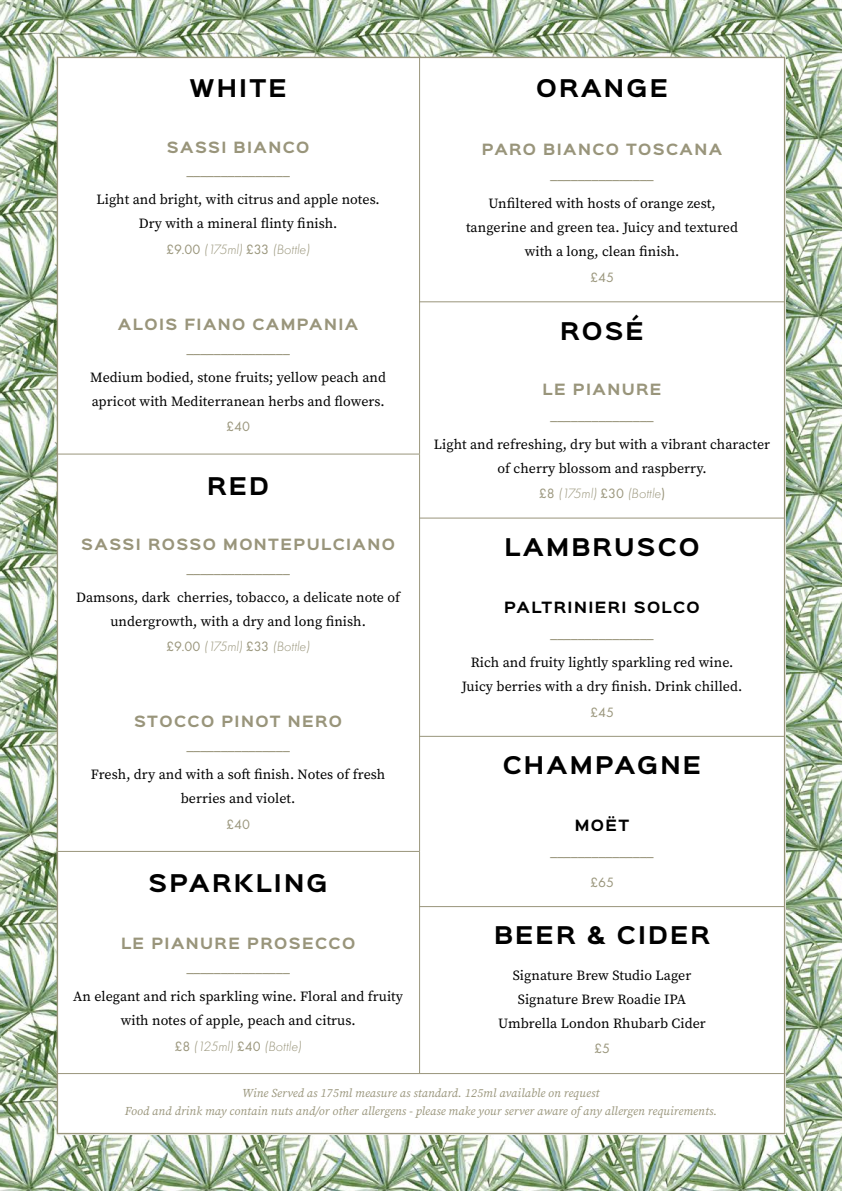
<style>
.page{position:relative;width:842px;height:1191px;background:#fff}
.page>*{position:absolute;margin:0;border:0;box-sizing:border-box;transform-origin:0 0}
.t1{font:700 22px "Sinkin Sans 700";letter-spacing:.1em;color:#000}
.t2{font:16px "Futura PT";color:#99957b}
.t3{font:14px/24px "Source Serif Pro";letter-spacing:.005em;color:#000;text-align:center}
.t4{font:700 14px "Sinkin Sans 700";letter-spacing:.1em;color:#99957b}
.t5{font:italic 300 14px "Futura PT";color:#99957b}
.t6{font:700 14px "Sinkin Sans 700";letter-spacing:.1em;color:#000}
.t7{font:14px "Futura PT";color:#99957b}
.t8{font:italic 12px/18px "Source Serif Pro";letter-spacing:.005em;color:#99957b;text-align:center}
.s1{font-weight:400;font-style:normal}
</style>
<div class="page">
<img style="left:0;top:0;width:842px;height:1191px">
<div style="left:57px;top:57px;width:728px;height:1077px;background:#fff"></div>
<hr style="left:419px;top:57px;width:1px;height:397px;background:#99957b">
<hr style="left:419px;top:454px;width:1px;height:397px;background:#99957b">
<hr style="left:419px;top:851px;width:1px;height:222px;background:#99957b">
<hr style="left:57px;top:454px;width:363px;height:1px;background:#99957b">
<hr style="left:57px;top:851px;width:363px;height:1px;background:#99957b">
<hr style="left:419px;top:301px;width:366px;height:1px;background:#99957b">
<hr style="left:419px;top:518px;width:366px;height:1px;background:#99957b">
<hr style="left:419px;top:736px;width:366px;height:1px;background:#99957b">
<hr style="left:419px;top:906px;width:366px;height:1px;background:#99957b">
<hr style="left:57px;top:1073px;width:728px;height:1px;background:#99957b">
<h1 class="t1" style="left:190px;top:77px;width:99px">WHITE</h1>
<h1 class="t1" style="left:536px;top:77px;width:133px">ORANGE</h1>
<p class="t4" style="left:167px;top:140px;width:144px">SASSI BIANCO</p>
<p class="t2" style="left:185px;top:165px;width:107px">–––––––––––––––</p>
<p class="t3" style="left:96px;top:188px;width:285px">Light and bright, with citrus and apple notes.<br>Dry with a mineral flinty finish.</p>
<p class="t5" style="left:166px;top:241px;width:145px"><span class="s1">£9.00</span> (175ml) <span class="s1">£33</span> (Bottle)</p>
<p class="t4" style="left:482px;top:142px;width:242px">PARO BIANCO TOSCANA</p>
<p class="t2" style="left:549px;top:169px;width:107px">–––––––––––––––</p>
<p class="t3" style="left:466px;top:192px;width:273px">Unfiltered with hosts of orange zest, tangerine and green tea. Juicy and textured with a long, clean finish.</p>
<p class="t7" style="left:590px;top:269px;width:25px">£45</p>
<h1 class="t1" style="left:560px;top:319px;width:85px">ROSÉ</h1>
<p class="t4" style="left:118px;top:317px;width:242px">ALOIS FIANO CAMPANIA</p>
<p class="t2" style="left:185px;top:343px;width:107px">–––––––––––––––</p>
<p class="t3" style="left:90px;top:365px;width:297px;text-align:left">Medium bodied, stone fruits; yellow peach and apricot with Mediterranean herbs and flowers.</p>
<p class="t7" style="left:226px;top:418px;width:25px">£40</p>
<p class="t4" style="left:542px;top:382px;width:121px">LE PIANURE</p>
<p class="t2" style="left:549px;top:410px;width:107px">–––––––––––––––</p>
<p class="t3" style="left:434px;top:432px;width:338px">Light and refreshing, dry but with a vibrant character of cherry blossom and raspberry.</p>
<p class="t5" style="left:539px;top:485px;width:128px"><span class="s1">£8</span> (175ml) <span class="s1">£30</span> (Bottle<span class="s1">)</span></p>
<h1 class="t1" style="left:504px;top:535px;width:197px">LAMBRUSCO</h1>
<h1 class="t1" style="left:207px;top:474px;width:63px">RED</h1>
<p class="t4" style="left:81px;top:537px;width:315px">SASSI ROSSO MONTEPULCIANO</p>
<p class="t2" style="left:185px;top:563px;width:107px">–––––––––––––––</p>
<p class="t3" style="left:76px;top:585px;width:326px">Damsons, dark cherries, tobacco, a delicate note of undergrowth, with a dry and long finish.</p>
<p class="t5" style="left:166px;top:638px;width:145px"><span class="s1">£9.00</span> (175ml) <span class="s1">£33</span> (Bottle)</p>
<p class="t6" style="left:504px;top:600px;width:197px">PALTRINIERI SOLCO</p>
<p class="t2" style="left:549px;top:628px;width:107px">–––––––––––––––</p>
<p class="t3" style="left:462px;top:650px;width:282px">Rich and fruity lightly sparkling red wine.<br>Juicy berries with a dry finish. Drink chilled.</p>
<p class="t7" style="left:590px;top:703px;width:25px">£45</p>
<h1 class="t1" style="left:503px;top:753px;width:200px">CHAMPAGNE</h1>
<p class="t4" style="left:134px;top:714px;width:210px">STOCCO PINOT NERO</p>
<p class="t2" style="left:185px;top:740px;width:107px">–––––––––––––––</p>
<p class="t3" style="left:91px;top:762px;width:296px">Fresh, dry and with a soft finish. Notes of fresh berries and violet.</p>
<p class="t7" style="left:226px;top:815px;width:25px">£40</p>
<p class="t6" style="left:575px;top:818px;width:56px">MOËT</p>
<p class="t2" style="left:549px;top:846px;width:107px">–––––––––––––––</p>
<p class="t7" style="left:590px;top:873px;width:25px">£65</p>
<h1 class="t1" style="left:494px;top:923px;width:217px">BEER &amp; CIDER</h1>
<p class="t3" style="left:498px;top:963px;width:209px">Signature Brew Studio Lager<br>Signature Brew Roadie IPA<br>Umbrella London Rhubarb Cider</p>
<p class="t7" style="left:594px;top:1040px;width:17px">£5</p>
<p class="t8" style="left:125px;top:1083px;width:593px">Wine Served as 175ml measure as standard. 125ml available on request<br>Food and drink may contain nuts and/or other allergens - please make your server aware of any allergen requirements.</p>
<h1 class="t1" style="left:149px;top:871px;width:181px">SPARKLING</h1>
<p class="t4" style="left:121px;top:936px;width:236px">LE PIANURE PROSECCO</p>
<p class="t2" style="left:185px;top:962px;width:107px">–––––––––––––––</p>
<p class="t3" style="left:73px;top:984px;width:331px">An elegant and rich sparkling wine. Floral and fruity with notes of apple, peach and citrus.</p>
<p class="t5" style="left:174px;top:1038px;width:129px"><span class="s1">£8</span> (125ml) <span class="s1">£40</span> (Bottle)</p>
</div>
